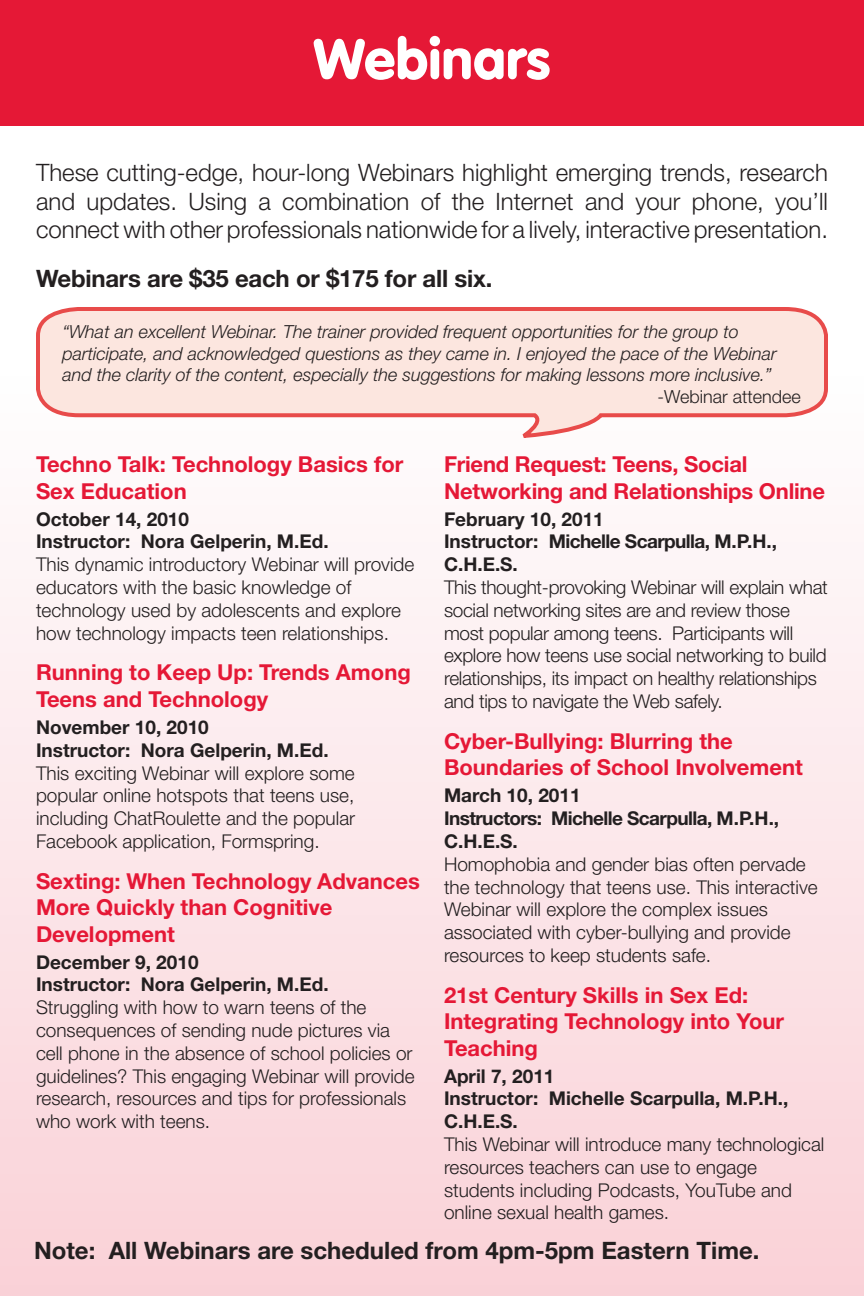
<style>
.page{position:relative;width:864px;height:1296px;background:#fff}
.page>*{position:absolute;margin:0;border:0;box-sizing:border-box;transform-origin:0 0}
.t1{font:900 56px "VAG Rounded";letter-spacing:.01em;color:#fff}
.t2{font:300 24px/28.8px "Helvetica Neue";color:#231f20;text-align:justify}
.t3{font:700 24px "Helvetica Neue";color:#231f20}
.headers{font:700 22px/26.4px "Helvetica Neue";color:#e51836}
.Normal__Web{font:300 19px/22.8px "Helvetica Neue";color:#231f20}
.Normal__Web-2{font:700 19px "Helvetica Neue";color:#231f20}
.headers-2{font:700 19px "Helvetica Neue";color:#231f20}
.t4{font:italic 300 18px/21.6px "Helvetica Neue";color:#231f20}
.t5{font:300 18px "Helvetica Neue";color:#231f20}
.s1{font-weight:700}
</style>
<div class="page">
<div style="left:0;top:372px;width:864px;height:924px;background:linear-gradient(to bottom,#fefefe,#fad1d7)"></div>
<div style="left:0;top:0;width:864px;height:126px;background:#e51836"></div>
<svg style="left:34px;top:307px;width:796px;height:133px"></svg>
<p class="t1" style="left:314px;top:25px;width:238px">Webinars</p>
<p class="t2" style="left:36px;top:157px;width:794px">These cutting-edge, hour-long Webinars highlight emerging trends, research and updates. Using a combination of the Internet and your phone, you’ll connect with other professionals nationwide for a lively, interactive presentation.</p>
<p class="t3" style="left:36px;top:264px;width:458px">Webinars are $35 each or $175 for all six.</p>
<p class="t4" style="left:62px;top:321px;width:716px">“What an excellent Webinar. The trainer provided frequent opportunities for the group to participate, and acknowledged questions as they came in. I enjoyed the pace of the Webinar and the clarity of the content, especially the suggestions for making lessons more inclusive.”</p>
<p class="t5" style="left:658px;top:386px;width:145px">-Webinar attendee</p>
<p class="headers" style="left:36px;top:451px;width:369px">Techno Talk: Technology Basics for<br>Sex Education</p>
<p class="Normal__Web-2" style="left:36px;top:507px;width:155px">October 14, 2010</p>
<p class="Normal__Web" style="left:36px;top:530px;width:380px"><span class="s1">Instructor: Nora Gelperin, M.Ed.<br></span>This dynamic introductory Webinar will provide educators with the basic knowledge of technology used by adolescents and explore how technology impacts teen relationships.</p>
<p class="headers" style="left:36px;top:659px;width:376px">Running to Keep Up: Trends Among<br>Teens and Technology</p>
<p class="headers-2" style="left:36px;top:715px;width:174px">November 10, 2010</p>
<p class="Normal__Web" style="left:36px;top:738px;width:321px"><span class="s1">Instructor: Nora Gelperin, M.Ed.<br></span>This exciting Webinar will explore some popular online hotspots that teens use, including ChatRoulette and the popular Facebook application, Formspring.</p>
<p class="headers" style="left:36px;top:867px;width:385px">Sexting: When Technology Advances<br>More Quickly than Cognitive<br>Development</p>
<p class="Normal__Web-2" style="left:36px;top:950px;width:164px">December 9, 2010</p>
<p class="Normal__Web-2" style="left:36px;top:973px;width:294px">Instructor: Nora Gelperin, M.Ed.</p>
<p class="Normal__Web" style="left:36px;top:996px;width:380px">Struggling with how to warn teens of the consequences of sending nude pictures via cell phone in the absence of school policies or guidelines? This engaging Webinar will provide research, resources and tips for professionals who work with teens.</p>
<p class="headers" style="left:444px;top:451px;width:383px">Friend Request: Teens, Social<br>Networking and Relationships Online</p>
<p class="Normal__Web-2" style="left:444px;top:507px;width:161px">February 10, 2011</p>
<p class="Normal__Web" style="left:444px;top:530px;width:385px"><span class="s1">Instructor: Michelle Scarpulla, M.P.H., C.H.E.S.<br></span>This thought-provoking Webinar will explain what social networking sites are and review those most popular among teens. Participants will explore how teens use social networking to build relationships, its impact on healthy relationships and tips to navigate the Web safely.</p>
<p class="headers" style="left:444px;top:727px;width:360px">Cyber-Bullying: Blurring the<br>Boundaries of School Involvement</p>
<p class="Normal__Web-2" style="left:444px;top:784px;width:138px">March 10, 2011</p>
<p class="Normal__Web" style="left:444px;top:807px;width:375px"><span class="s1">Instructors: Michelle Scarpulla, M.P.H., C.H.E.S.<br></span>Homophobia and gender bias often pervade the technology that teens use. This interactive Webinar will explore the complex issues associated with cyber-bullying and provide resources to keep students safe.</p>
<p class="headers" style="left:444px;top:981px;width:342px">21st Century Skills in Sex Ed:<br>Integrating Technology into Your<br>Teaching</p>
<p class="Normal__Web-2" style="left:444px;top:1064px;width:112px">April 7, 2011</p>
<p class="Normal__Web" style="left:444px;top:1087px;width:382px"><span class="s1">Instructor: Michelle Scarpulla, M.P.H., C.H.E.S.<br></span>This Webinar will introduce many technological resources teachers can use to engage students including Podcasts, YouTube and online sexual health games.</p>
<p class="t3" style="left:34px;top:1236px;width:727px">Note: All Webinars are scheduled from 4pm-5pm Eastern Time.</p>
</div>
